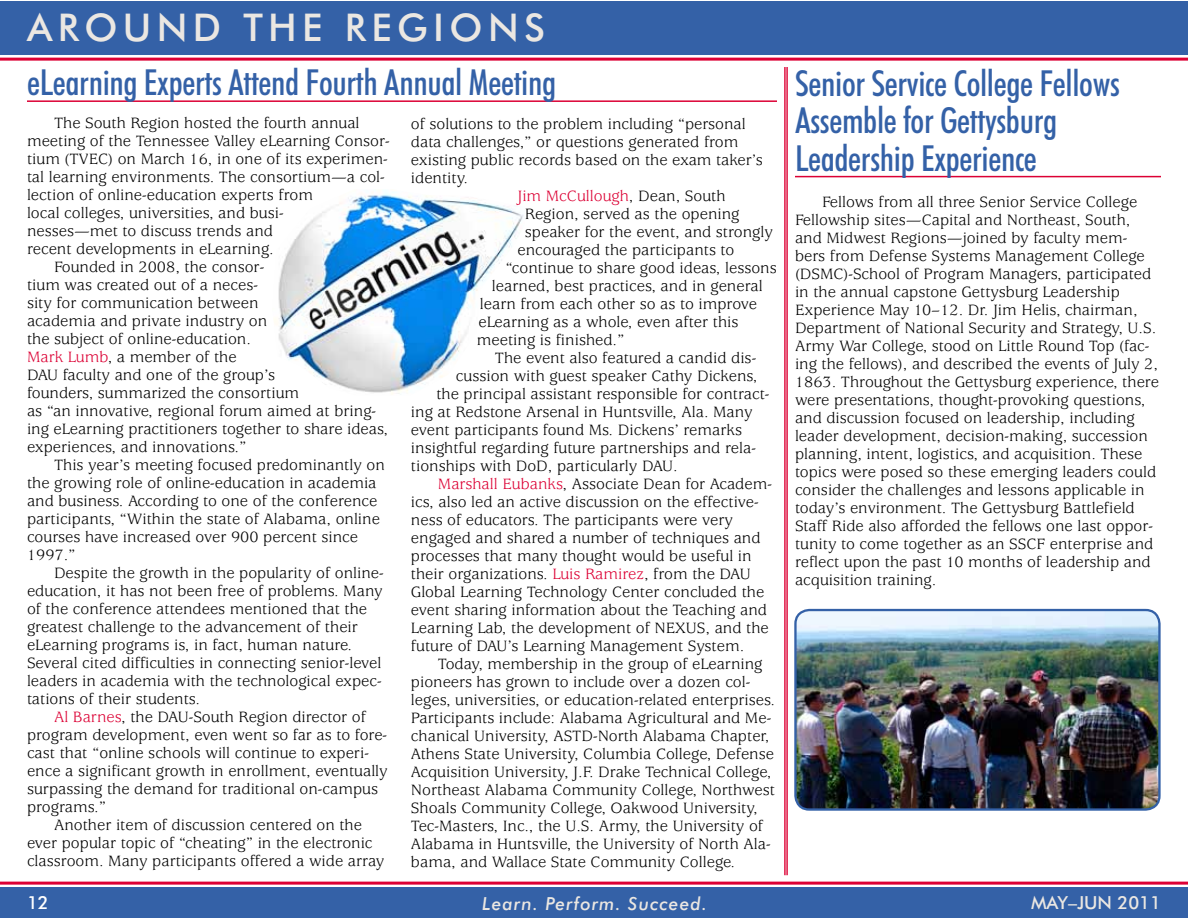
<style>
.page{position:relative;width:1188px;height:918px;background:#fff}
.page>*{position:absolute;margin:0;border:0;box-sizing:border-box;transform-origin:0 0}
.t1{font:500 38.25px "Futura BT";letter-spacing:.14em;color:#ebe7e2}
.t2{font:500 condensed 36px/37.5px "Futura BT";letter-spacing:-.01em;color:#3461a7}
.t3{font:italic 500 18px "Futura BT";letter-spacing:.06em;color:#ebe7e2}
.t4{font:500 18px "Futura BT";color:#ebe7e2}
.t5{font:500 18px "Futura BT";color:#fff}
.t6{font:16.5px/18px "Usherwood";color:#000}
.t7{font:16.5px "Usherwood";color:#dc0034}
.s1{color:#dc0034}
.s2{color:#000}
</style>
<div class="page">
<div style="left:0;top:887px;width:1188px;height:31px;background:#3461a7"></div>
<div style="left:0;top:1px;width:1188px;height:54px;background:#3461a7"></div>
<hr style="left:0;top:58px;width:1188px;height:3px;background:#dc0034">
<hr style="left:0;top:882px;width:1188px;height:3px;background:#dc0034">
<hr style="left:27px;top:100px;width:750px;height:2px;background:#dc0034">
<hr style="left:787px;top:67px;width:1px;height:808px;background:#dc0034">
<hr style="left:786px;top:67px;width:1px;height:808px;background:#dc0034">
<hr style="left:784px;top:67px;width:1px;height:808px;background:#dc0034">
<img style="left:274px;top:190px;width:250px;height:205px">
<hr style="left:795px;top:176px;width:366px;height:1px;background:#dc0034">
<img style="left:795px;top:610px;width:363px;height:198px">
<div style="left:794px;top:609px;width:367px;height:202px;border:2px solid #3461a7;border-radius:14px"></div>
<h1 class="t1" style="left:27px;top:5px;width:520px">AROUND THE REG IONS</h1>
<h2 class="t2" style="left:27px;top:63px;width:531px">eLearning Experts Attend Fourth Annual Meeting</h2>
<p class="t6" style="left:54px;top:115px;width:307px">The South Region hosted the fourth annual</p>
<p class="t6" style="left:27px;top:133px;width:364px">meeting of the Tennessee Valley eLearning Consor-</p>
<p class="t6" style="left:27px;top:151px;width:362px">tium (TVEC) on March 16, in one of its experimen-</p>
<p class="t6" style="left:27px;top:169px;width:359px">tal learning environments. The consortium—a col-</p>
<p class="t6" style="left:27px;top:187px;width:288px">lection of online-education experts from</p>
<p class="t6" style="left:27px;top:205px;width:258px">local colleges, universities, and busi-</p>
<p class="t6" style="left:27px;top:223px;width:247px">nesses—met to discuss trends and</p>
<p class="t6" style="left:27px;top:241px;width:248px">recent developments in eLearning.</p>
<p class="t6" style="left:54px;top:259px;width:212px">Founded in 2008, the consor-</p>
<p class="t6" style="left:27px;top:277px;width:233px">tium was created out of a neces-</p>
<p class="t6" style="left:27px;top:295px;width:233px">sity for communication between</p>
<p class="t6" style="left:27px;top:313px;width:242px">academia and private industry on</p>
<p class="t6" style="left:27px;top:331px;width:226px">the subject of online-education.</p>
<p class="t6" style="left:27px;top:349px;width:211px"><span class="s1">Mark Lumb</span>, a member of the</p>
<p class="t6" style="left:27px;top:367px;width:250px">DAU faculty and one of the group’s</p>
<p class="t6" style="left:27px;top:385px;width:274px">founders, summarized the consortium</p>
<p class="t6" style="left:27px;top:403px;width:351px">as “an innovative, regional forum aimed at bring-</p>
<p class="t6" style="left:27px;top:421px;width:363px">ing eLearning practitioners together to share ideas,</p>
<p class="t6" style="left:27px;top:439px;width:221px">experiences, and innovations.”</p>
<p class="t6" style="left:54px;top:457px;width:332px">This year’s meeting focused predominantly on</p>
<p class="t6" style="left:27px;top:475px;width:351px">the growing role of online-education in academia</p>
<p class="t6" style="left:27px;top:493px;width:352px">and business. According to one of the conference</p>
<p class="t6" style="left:27px;top:511px;width:354px">participants, “Within the state of Alabama, online</p>
<p class="t6" style="left:27px;top:529px;width:333px">courses have increased over 900 percent since</p>
<p class="t6" style="left:27px;top:547px;width:50px">1997.”</p>
<p class="t6" style="left:54px;top:565px;width:331px">Despite the growth in the popularity of online-</p>
<p class="t6" style="left:27px;top:583px;width:357px">education, it has not been free of problems. Many</p>
<p class="t6" style="left:27px;top:601px;width:342px">of the conference attendees mentioned that the</p>
<p class="t6" style="left:27px;top:619px;width:332px">greatest challenge to the advancement of their</p>
<p class="t6" style="left:27px;top:637px;width:327px">eLearning programs is, in fact, human nature.</p>
<p class="t6" style="left:27px;top:655px;width:356px">Several cited difficulties in connecting senior-level</p>
<p class="t6" style="left:27px;top:673px;width:356px">leaders in academia with the technological expec-</p>
<p class="t6" style="left:27px;top:691px;width:174px">tations of their students.</p>
<p class="t6" style="left:54px;top:709px;width:314px"><span class="s1">Al Barnes</span>, the DAU-South Region director of</p>
<p class="t6" style="left:27px;top:727px;width:362px">program development, even went so far as to fore-</p>
<p class="t6" style="left:27px;top:745px;width:343px">cast that “online schools will continue to experi-</p>
<p class="t6" style="left:27px;top:763px;width:362px">ence a significant growth in enrollment, eventually</p>
<p class="t6" style="left:27px;top:781px;width:353px">surpassing the demand for traditional on-campus</p>
<p class="t6" style="left:27px;top:799px;width:81px">programs.”</p>
<p class="t6" style="left:54px;top:817px;width:310px">Another item of discussion centered on the</p>
<p class="t6" style="left:27px;top:835px;width:347px">ever popular topic of “cheating” in the electronic</p>
<p class="t6" style="left:27px;top:853px;width:359px">classroom. Many participants offered a wide array</p>
<p class="t6" style="left:411px;top:115px;width:336px">of solutions to the problem including “personal</p>
<p class="t6" style="left:411px;top:133px;width:329px">data challenges,” or questions generated from</p>
<p class="t6" style="left:411px;top:151px;width:354px">existing public records based on the exam taker’s</p>
<p class="t6" style="left:411px;top:169px;width:59px">identity.</p>
<p class="t7" style="left:517px;top:187px;width:210px">Jim McCullough<span class="s2">, Dean, South</span></p>
<p class="t6" style="left:525px;top:205px;width:216px">Region, served as the opening</p>
<p class="t6" style="left:525px;top:223px;width:250px">speaker for the event, and strongly</p>
<p class="t6" style="left:517px;top:241px;width:218px">encouraged the participants to</p>
<p class="t6" style="left:505px;top:259px;width:273px">“continue to share good ideas, lessons</p>
<p class="t6" style="left:492px;top:277px;width:272px">learned, best practices, and in general</p>
<p class="t6" style="left:480px;top:295px;width:279px">learn from each other so as to improve</p>
<p class="t6" style="left:478px;top:313px;width:262px">eLearning as a whole, even after this</p>
<p class="t6" style="left:477px;top:331px;width:149px">meeting is finished.”</p>
<p class="t6" style="left:495px;top:349px;width:263px">The event also featured a candid dis-</p>
<p class="t6" style="left:456px;top:367px;width:303px">cussion with guest speaker Cathy Dickens,</p>
<p class="t6" style="left:436px;top:385px;width:335px">the principal assistant responsible for contract-</p>
<p class="t6" style="left:411px;top:403px;width:343px">ing at Redstone Arsenal in Huntsville, Ala. Many</p>
<p class="t6" style="left:411px;top:421px;width:333px">event participants found Ms. Dickens’ remarks</p>
<p class="t6" style="left:411px;top:439px;width:346px">insightful regarding future partnerships and rela-</p>
<p class="t6" style="left:411px;top:457px;width:268px">tionships with DoD, particularly DAU.</p>
<p class="t6" style="left:438px;top:475px;width:336px"><span class="s1">Marshall Eubanks</span>, Associate Dean for Academ-</p>
<p class="t6" style="left:411px;top:493px;width:349px">ics, also led an active discussion on the effective-</p>
<p class="t6" style="left:411px;top:511px;width:324px">ness of educators. The participants were very</p>
<p class="t6" style="left:411px;top:529px;width:351px">engaged and shared a number of techniques and</p>
<p class="t6" style="left:411px;top:547px;width:342px">processes that many thought would be useful in</p>
<p class="t6" style="left:411px;top:565px;width:341px">their organizations. <span class="s1">Luis Ramirez</span>, from the DAU</p>
<p class="t6" style="left:411px;top:583px;width:355px">Global Learning Technology Center concluded the</p>
<p class="t6" style="left:411px;top:601px;width:358px">event sharing information about the Teaching and</p>
<p class="t6" style="left:411px;top:619px;width:359px">Learning Lab, the development of NEXUS, and the</p>
<p class="t6" style="left:411px;top:637px;width:335px">future of DAU’s Learning Management System.</p>
<p class="t6" style="left:438px;top:655px;width:326px">Today, membership in the group of eLearning</p>
<p class="t6" style="left:411px;top:673px;width:341px">pioneers has grown to include over a dozen col-</p>
<p class="t6" style="left:411px;top:691px;width:366px">leges, universities, or education-related enterprises.</p>
<p class="t6" style="left:411px;top:709px;width:362px">Participants include: Alabama Agricultural and Me-</p>
<p class="t6" style="left:411px;top:727px;width:360px">chanical University, ASTD-North Alabama Chapter,</p>
<p class="t6" style="left:411px;top:745px;width:365px">Athens State University, Columbia College, Defense</p>
<p class="t6" style="left:411px;top:763px;width:362px">Acquisition University, J.F. Drake Technical College,</p>
<p class="t6" style="left:411px;top:781px;width:365px">Northeast Alabama Community College, Northwest</p>
<p class="t6" style="left:411px;top:799px;width:348px">Shoals Community College, Oakwood University,</p>
<p class="t6" style="left:411px;top:817px;width:354px">Tec-Masters, Inc., the U.S. Army, the University of</p>
<p class="t6" style="left:411px;top:835px;width:361px">Alabama in Huntsville, the University of North Ala-</p>
<p class="t6" style="left:411px;top:853px;width:326px">bama, and Wallace State Community College.</p>
<h2 class="t2" style="left:795px;top:64px;width:326px">Senior Service College Fellows<br>Assemble for Gettysburg<br>Leadership Experience</h2>
<p class="t6" style="left:795px;top:193px;width:365px;text-indent:27px">Fellows from all three Senior Service College Fellowship sites—Capital and Northeast, South, and Midwest Regions—joined by faculty mem&shy;bers from Defense Systems Management College (DSMC)-School of Program Managers, participated in the annual capstone Gettysburg Leadership Experience May 10–12. Dr. Jim Helis, chairman, Department of National Security and Strategy, U.S.<br>Army War College, stood on Little Round Top (fac&shy;ing the fellows), and described the events of July 2, 1863. Throughout the Gettysburg experience, there were presentations, thought-provoking questions, and discussion focused on leadership, including leader development, decision-making, succession planning, intent, logistics, and acquisition. These topics were posed so these emerging leaders could consider the challenges and lessons applicable in today’s environment. The Gettysburg Battlefield Staff Ride also afforded the fellows one last oppor&shy;tunity to come together as an SSCF enterprise and reflect upon the past 10 months of leadership and acquisition training.</p>
<p class="t5" style="left:27px;top:892px;width:23px">12</p>
<p class="t3" style="left:482px;top:893px;width:226px">Learn. Perform. Succeed.</p>
<p class="t4" style="left:1031px;top:892px;width:131px">MAY–JUN 2011</p>
</div>
